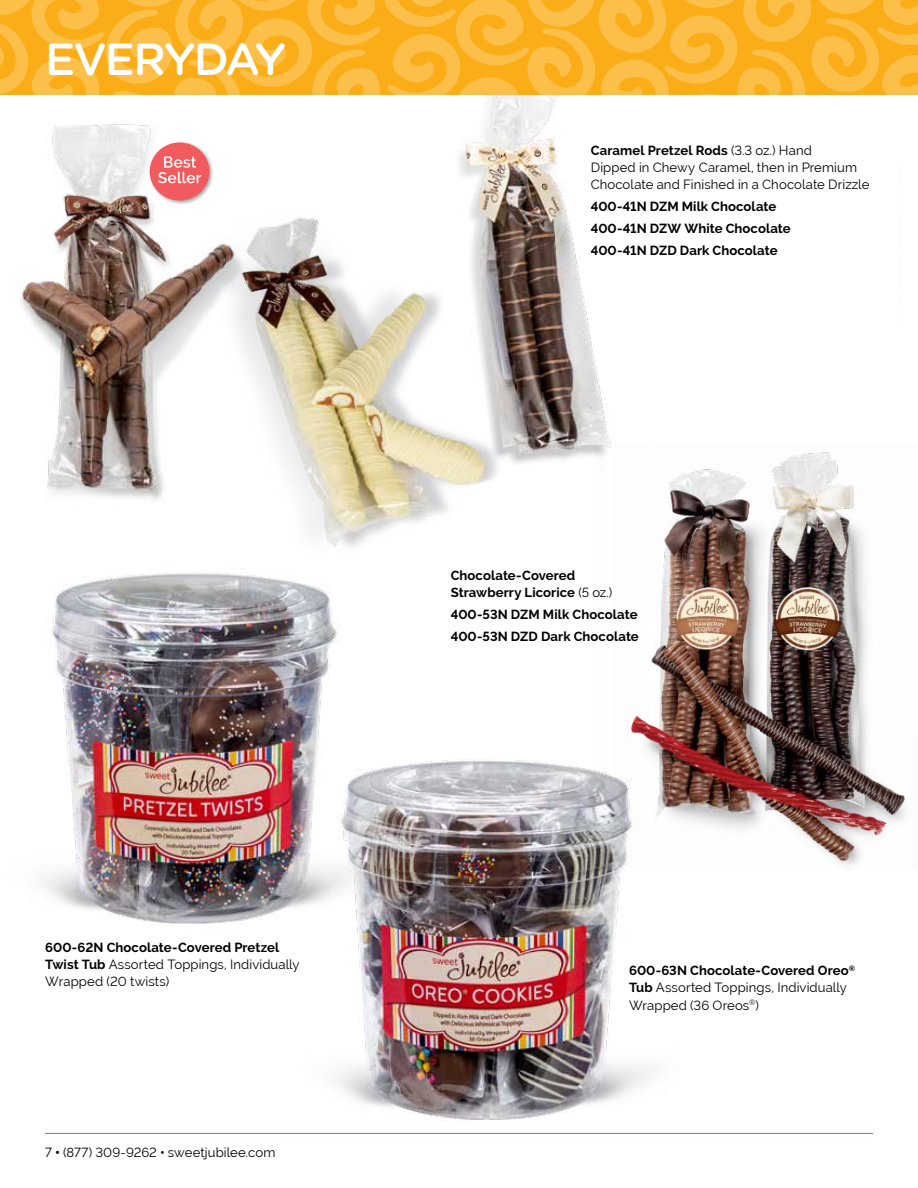
<style>
.page{position:relative;width:918px;height:1188px;background:#fff}
.page>*{position:absolute;margin:0;border:0;box-sizing:border-box;transform-origin:0 0}
.t1{font:500 45px "Gotham Rounded";letter-spacing:-.045em;color:#fff}
.t2{font:13.2px/17.2px "Raleway";letter-spacing:.01em;color:#000}
.t3{font:700 13.2px/21.8px "Raleway";letter-spacing:.005em;color:#000}
.s1{font-weight:700}
.s2{font-weight:800}
.s3{font-weight:400}
</style>
<div class="page">
<img style="left:250px;top:217px;width:198px;height:315px">
<img style="left:296px;top:760px;width:384px;height:373px">
<img style="left:43px;top:532px;width:338px;height:432px">
<img style="left:20px;top:124px;width:230px;height:376px">
<img style="left:410px;top:94px;width:248px;height:397px">
<img style="left:553px;top:445px;width:353px;height:425px">
<div style="left:148px;top:141px;width:67px;height:65px;background:#000;opacity:.35"></div>
<div style="left:150px;top:143px;width:59px;height:58px;background:#f15b5d;border-radius:50%"></div>
<svg style="left:158px;top:157px;width:43px;height:26px"></svg>
<img style="left:898px;top:94px;width:20px;height:448px">
<img style="left:908px;top:484px;width:10px;height:58px">
<svg style="left:0;top:0;width:918px;height:94px;background:#fbb530"></svg>
<hr style="left:45px;top:1133px;width:828px;height:1px;background:#f15b5d">
<h1 class="t1" style="left:45px;top:27px;width:243px">EVERYDAY</h1>
<p class="t2" style="left:45px;top:938px;width:256px"><span class="s1">600-62N Chocolate-Covered Pretzel<br>Twist Tub</span> Assorted Toppings, Individually<br>Wrapped (20 twists)</p>
<p class="t2" style="left:45px;top:1143px;width:232px">7 <span class="s2">•</span> (877) 309-9262 <span class="s1">•</span> sweetjubilee.com</p>
<p class="t2" style="left:591px;top:142px;width:280px"><span class="s1">Caramel Pretzel Rods</span> (3.3 oz.) Hand<br>Dipped in Chewy Caramel, then in Premium<br>Chocolate and Finished in a Chocolate Drizzle</p>
<p class="t3" style="left:591px;top:196px;width:202px">400-41N DZM Milk Chocolate<br>400-41N DZW White Chocolate<br>400-41N DZD Dark Chocolate</p>
<p class="t3" style="left:451px;top:567px;width:163px;line-height:17.2px">Chocolate-Covered<br>Strawberry Licorice <span class="s3">(5 oz.)</span></p>
<p class="t3" style="left:451px;top:603px;width:190px">400-53N DZM Milk Chocolate<br>400-53N DZD Dark Chocolate</p>
<p class="t2" style="left:629px;top:962px;width:228px"><span class="s1">600-63N Chocolate-Covered Oreo</span><sup>®<br></sup><span class="s1">Tub</span> Assorted Toppings, Individually<br>Wrapped (36 Oreos<sup>®</sup>)</p>
</div>
